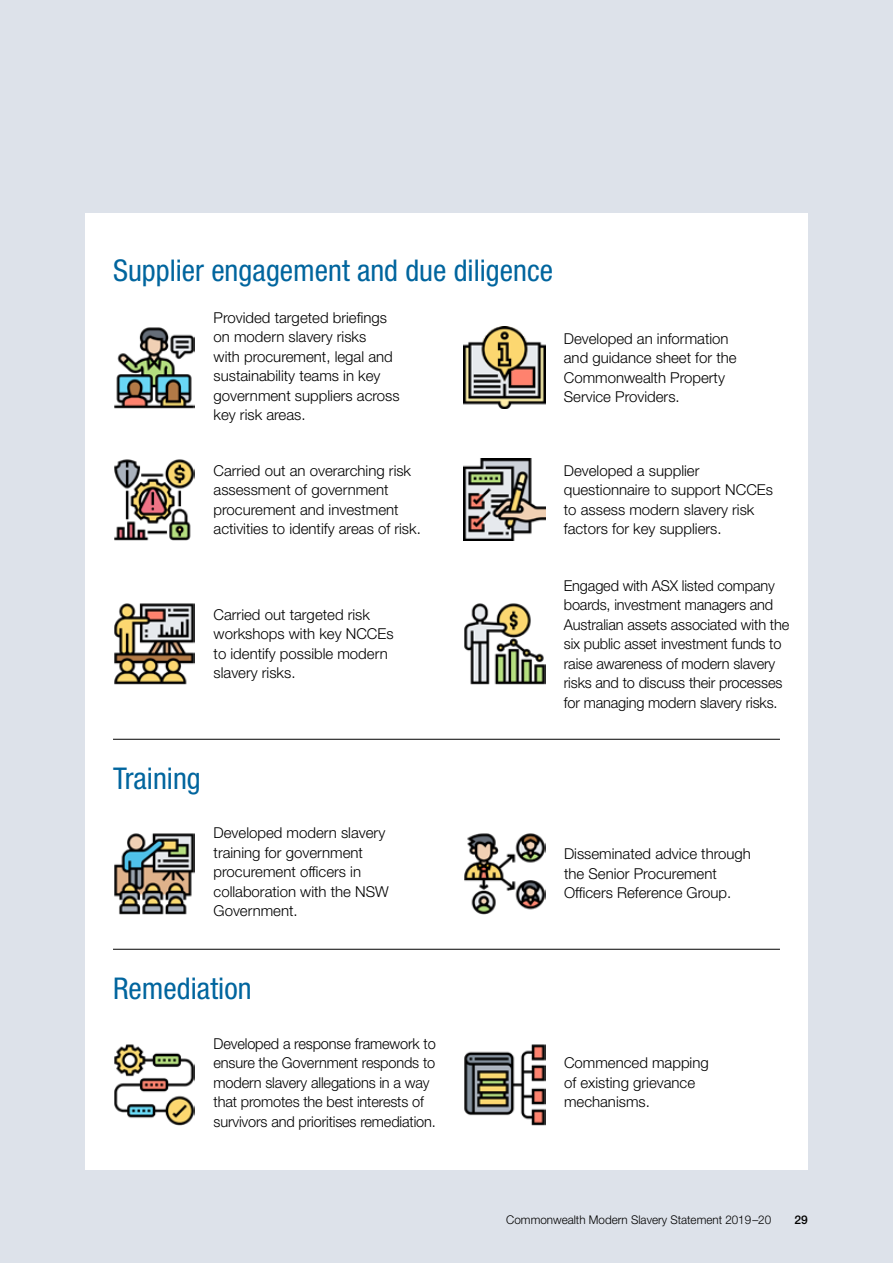
<style>
.page{position:relative;width:893px;height:1263px;background:#dde2ea}
.page>*{position:absolute;margin:0;border:0;box-sizing:border-box;transform-origin:0 0}
.t1{font:condensed 30px "Helvetica Neue LT Std";color:#00659e}
.t2{font:300 15px/19.5px "Helvetica Neue LT Std";color:#000}
.t3{font:300 12px "Helvetica Neue LT Std";color:#000}
.t4{font:500 12px "Helvetica Neue LT Std";color:#000}
</style>
<div class="page">
<div style="left:85px;top:213px;width:723px;height:956px;background:#fff"></div>
<img style="left:114px;top:327px;width:81px;height:81px">
<img style="left:463px;top:326px;width:82px;height:82px">
<img style="left:114px;top:603px;width:81px;height:82px">
<img style="left:464px;top:603px;width:81px;height:82px">
<img style="left:114px;top:459px;width:81px;height:82px">
<img style="left:463px;top:459px;width:82px;height:82px">
<hr style="left:113px;top:739px;width:667px;height:1px;background:#000">
<img style="left:114px;top:833px;width:81px;height:81px">
<img style="left:464px;top:833px;width:81px;height:81px">
<img style="left:114px;top:1044px;width:81px;height:81px">
<img style="left:464px;top:1044px;width:81px;height:81px">
<hr style="left:113px;top:949px;width:667px;height:1px;background:#000">
<h3 class="t1" style="left:113px;top:253px;width:442px">Supplier engagement and due diligence</h3>
<p class="t2" style="left:214px;top:307px;width:188px">Provided targeted briefngs on modern slavery risks<br>with procurement, legal and sustainability teams in key government suppliers across key risk areas.</p>
<p class="t2" style="left:564px;top:328px;width:174px">Developed an information and guidance sheet for the<br>Commonwealth Property<br>Service Providers.</p>
<p class="t2" style="left:214px;top:460px;width:209px">Carried out an overarching risk assessment of government procurement and investment activities to identify areas of risk.</p>
<p class="t2" style="left:564px;top:460px;width:211px">Developed a supplier questionnaire to support NCCEs to assess modern slavery risk factors for key suppliers.</p>
<p class="t2" style="left:214px;top:604px;width:182px">Carried out targeted risk workshops with key NCCEs to identify possible modern slavery risks.</p>
<p class="t2" style="left:564px;top:575px;width:227px">Engaged with ASX listed company boards, investment managers and Australian assets associated with the six public asset investment funds to raise awareness of modern slavery risks and to discuss their processes for managing modern slavery risks.</p>
<h2 class="t1" style="left:113px;top:761px;width:89px">Training</h2>
<p class="t2" style="left:214px;top:823px;width:177px">Developed modern slavery training for government procurement offcers in collaboration with the NSW<br>Government.</p>
<p class="t2" style="left:564px;top:844px;width:188px">Disseminated advice through the Senior Procurement<br>Offcers Reference Group.</p>
<h3 class="t1" style="left:113px;top:971px;width:140px">Remediation</h3>
<p class="t2" style="left:214px;top:1033px;width:224px">Developed a response framework to ensure the Government responds to modern slavery allegations in a way that promotes the best interests of survivors and prioritises remediation.</p>
<p class="t2" style="left:564px;top:1053px;width:146px">Commenced mapping of existing grievance mechanisms.</p>
<p class="t3" style="left:506px;top:1212px;width:266px">Commonwealth Modern Slavery Statement 2019–20</p>
<p class="t4" style="left:795px;top:1212px;width:15px">29</p>
</div>
